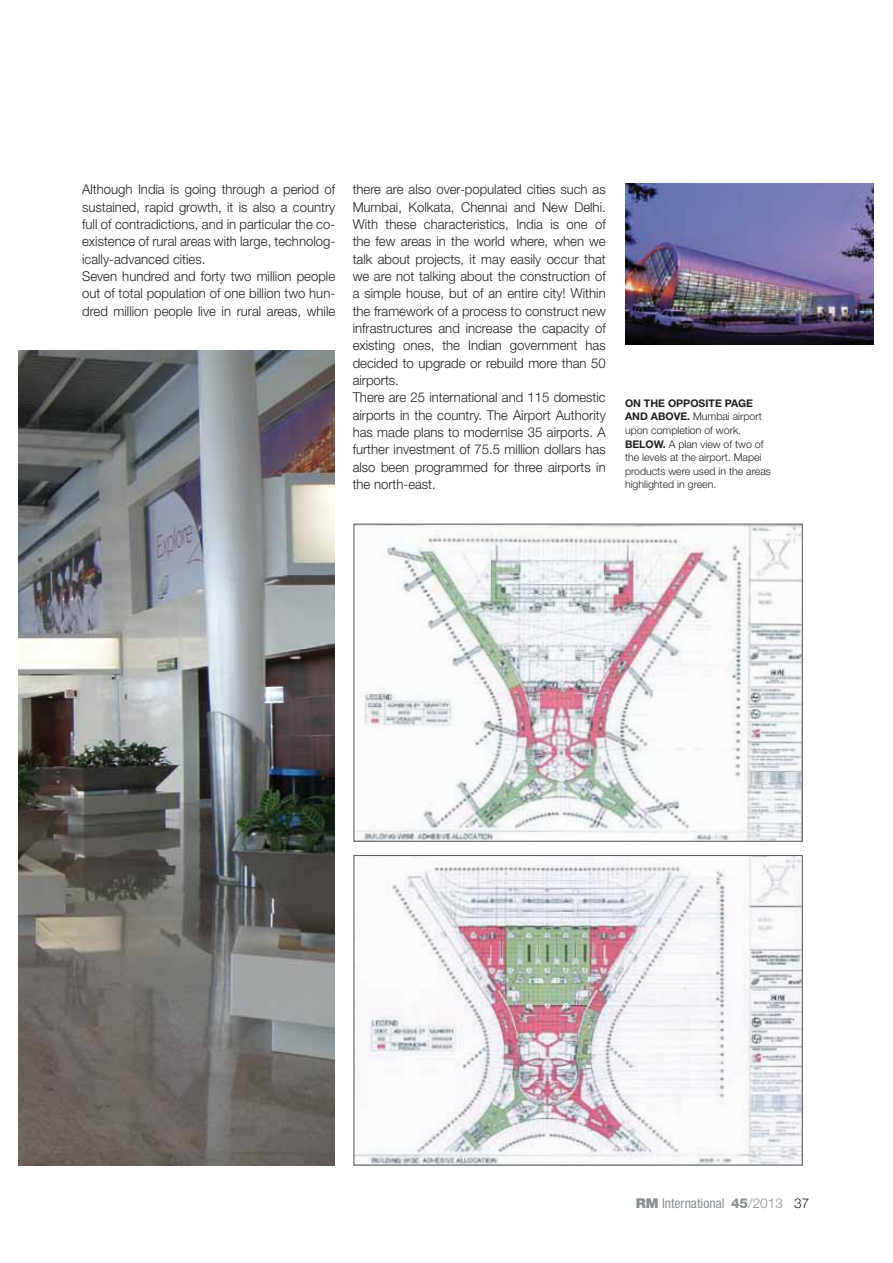
<style>
.page{position:relative;width:893px;height:1263px;background:#fff}
.page>*{position:absolute;margin:0;border:0;box-sizing:border-box;transform-origin:0 0}
.t1{font:300 13.5px/17.4px "Helvetica Neue LT Std";color:#231f20}
.t2{font:condensed 13.5px "Helvetica Neue LT Std";color:#8b9094}
.t3{font:300 10.5px/13.6px "Helvetica Neue LT Std";color:#231f20}
.s1{font-weight:700}
.s2{font-weight:900;font-stretch:normal}
.s3{font-weight:800;font-stretch:normal}
.s4{font-weight:300;font-stretch:normal}
.s5{font-weight:300;font-stretch:normal;color:#231f20}
</style>
<div class="page">
<img style="left:18px;top:350px;width:316px;height:815px">
<img style="left:625px;top:183px;width:248px;height:161px">
<img style="left:355px;top:526px;width:445px;height:314px">
<div style="left:353px;top:524px;width:449px;height:318px;border:1px solid #58595b"></div>
<img style="left:355px;top:857px;width:445px;height:306px">
<p class="t1" style="left:82px;top:182px;width:254px">Although India is going through a period of sustained, rapid growth, it is also a country full of contradictions, and in particular the co&shy;existence of rural areas with large, technolog&shy;ically-advanced cities.<br>Seven hundred and forty two million people out of total population of one billion two hun&shy;dred million people live in rural areas, while</p>
<p class="t1" style="left:352px;top:182px;width:254px">there are also over-populated cities such as Mumbai, Kolkata, Chennai and New Delhi.<br>With these characteristics, India is one of the few areas in the world where, when we talk about projects, it may easily occur that we are not talking about the construction of a simple house, but of an entire city! Within the framework of a process to construct new infrastructures and increase the capacity of existing ones, the Indian government has decided to upgrade or rebuild more than 50 airports.<br>There are 25 international and 115 domestic airports in the country. The Airport Authority has made plans to modernise 35 airports. A further investment of 75.5 million dollars has also been programmed for three airports in the north-east.</p>
<p class="t3" style="left:625px;top:398px;width:147px"><span class="s1">ON THE OPPOSITE PAGE<br>AND ABOVE.</span> Mumbai airport upon completion of work.<br><span class="s1">BELOW.</span> A plan view of two of the levels at the airport. Mapei products were used in the areas highlighted in green.</p>
<p class="t2" style="left:636px;top:1198px;width:175px"><span class="s2">RM</span> International <span class="s3">45</span><span class="s4">/2013</span> <span class="s5">37</span></p>
</div>
